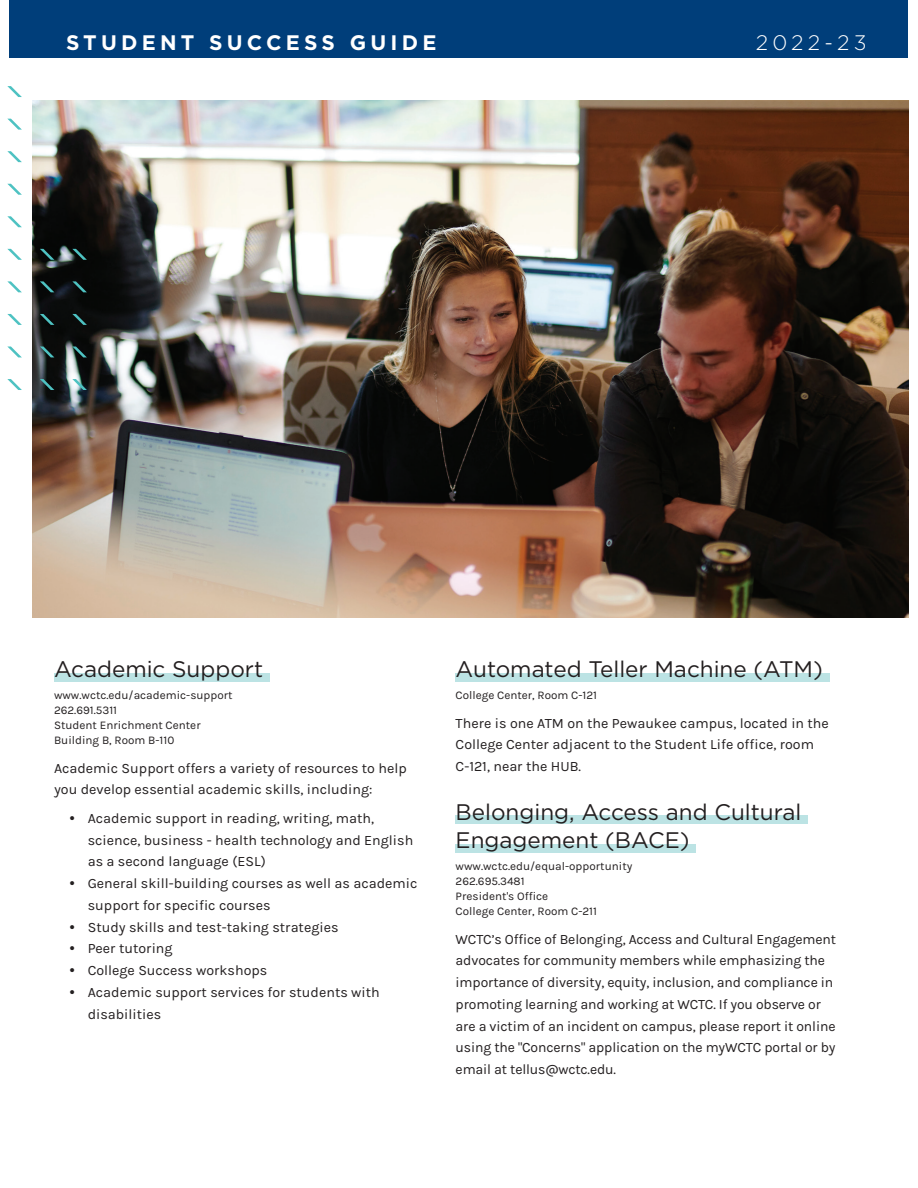
<style>
.page{position:relative;width:918px;height:1188px;background:#fff}
.page>*{position:absolute;margin:0;border:0;box-sizing:border-box;transform-origin:0 0}
.t1{font:22.5px/28.5px "Gotham";color:#231f20}
.t2{font:700 21px "Gotham";letter-spacing:.2em;color:#fff}
.t3{font:300 21px "Gotham";letter-spacing:.2em;color:#fff}
.t4{font:14.25px/21.8px "Karla";color:#231f20}
.t5{font:11.7px/15px "Karla";color:#231f20}
.s1{font-family:"American Typewriter"}
</style>
<div class="page">
<img style="left:33px;top:101px;width:875px;height:516px">
<div style="left:10px;top:0;width:898px;height:58px;background:#003e7a"></div>
<div style="left:456px;top:673px;width:374px;height:9px;background:#bce3e4"></div>
<div style="left:456px;top:815px;width:352px;height:9px;background:#bce3e4"></div>
<div style="left:456px;top:844px;width:240px;height:9px;background:#bce3e4"></div>
<div style="left:54px;top:673px;width:216px;height:9px;background:#bce3e4"></div>
<svg style="left:7px;top:86px;width:15px;height:11px"></svg>
<svg style="left:8px;top:119px;width:14px;height:11px"></svg>
<svg style="left:7px;top:151px;width:15px;height:11px"></svg>
<svg style="left:7px;top:184px;width:15px;height:11px"></svg>
<svg style="left:7px;top:216px;width:15px;height:11px"></svg>
<svg style="left:72px;top:249px;width:15px;height:11px"></svg>
<svg style="left:40px;top:249px;width:14px;height:11px"></svg>
<svg style="left:7px;top:249px;width:15px;height:11px"></svg>
<svg style="left:72px;top:281px;width:15px;height:11px"></svg>
<svg style="left:40px;top:281px;width:14px;height:11px"></svg>
<svg style="left:7px;top:281px;width:15px;height:11px"></svg>
<svg style="left:72px;top:314px;width:15px;height:11px"></svg>
<svg style="left:40px;top:314px;width:14px;height:11px"></svg>
<svg style="left:7px;top:314px;width:15px;height:11px"></svg>
<svg style="left:72px;top:347px;width:15px;height:10px"></svg>
<svg style="left:40px;top:347px;width:14px;height:10px"></svg>
<svg style="left:8px;top:347px;width:14px;height:10px"></svg>
<svg style="left:72px;top:379px;width:15px;height:11px"></svg>
<svg style="left:40px;top:379px;width:14px;height:11px"></svg>
<svg style="left:7px;top:379px;width:15px;height:11px"></svg>
<h2 class="t2" style="left:66px;top:29px;width:372px">STUDENT SUCCESS GUIDE</h2>
<h2 class="t3" style="left:756px;top:29px;width:112px">2022-23</h2>
<h1 class="t1" style="left:54px;top:655px;width:211px">Academic Support</h1>
<p class="t5" style="left:54px;top:688px;width:180px">www.wctc.edu/academic-support<br>262.691.5311<br>Student Enrichment Center<br>Building B, Room B-110</p>
<p class="t4" style="left:54px;top:757px;width:354px">Academic Support offers a variety of resources to help you develop essential academic skills, including:</p>
<p class="t4" style="left:88px;top:808px;width:327px;text-indent:-20px"><span class="s1">•</span> Academic support in reading, writing, math, science, business - health technology and English as a second language (ESL)</p>
<p class="t4" style="left:88px;top:873px;width:331px;text-indent:-20px"><span class="s1">•</span> General skill-building courses as well as academic support for specific courses</p>
<p class="t4" style="left:67px;top:916px;width:273px"><span class="s1">•</span> Study skills and test-taking strategies</p>
<p class="t4" style="left:67px;top:938px;width:107px"><span class="s1">•</span> Peer tutoring</p>
<p class="t4" style="left:67px;top:960px;width:201px"><span class="s1">•</span> College Success workshops</p>
<p class="t4" style="left:88px;top:981px;width:294px;text-indent:-20px"><span class="s1">•</span> Academic support services for students with disabilities</p>
<h1 class="t1" style="left:456px;top:655px;width:369px">Automated Teller Machine (ATM)</h1>
<p class="t5" style="left:456px;top:688px;width:143px">College Center, Room C-121</p>
<p class="t4" style="left:456px;top:712px;width:375px">There is one ATM on the Pewaukee campus, located in the<br>College Center adjacent to the Student Life office, room<br>C-121, near the HUB.</p>
<h1 class="t1" style="left:456px;top:797px;width:347px">Belonging, Access and Cultural<br>Engagement (BACE)</h1>
<p class="t5" style="left:456px;top:859px;width:178px">www.wctc.edu/equal-opportunity<br>262.695.3481<br>President's Office<br>College Center, Room C-211</p>
<p class="t4" style="left:456px;top:928px;width:382px">WCTC’s Office of Belonging, Access and Cultural Engagement advocates for community members while emphasizing the importance of diversity, equity, inclusion, and compliance in promoting learning and working at WCTC. If you observe or are a victim of an incident on campus, please report it online using the "Concerns" application on the myWCTC portal or by email at tellus@wctc.edu.</p>
</div>
